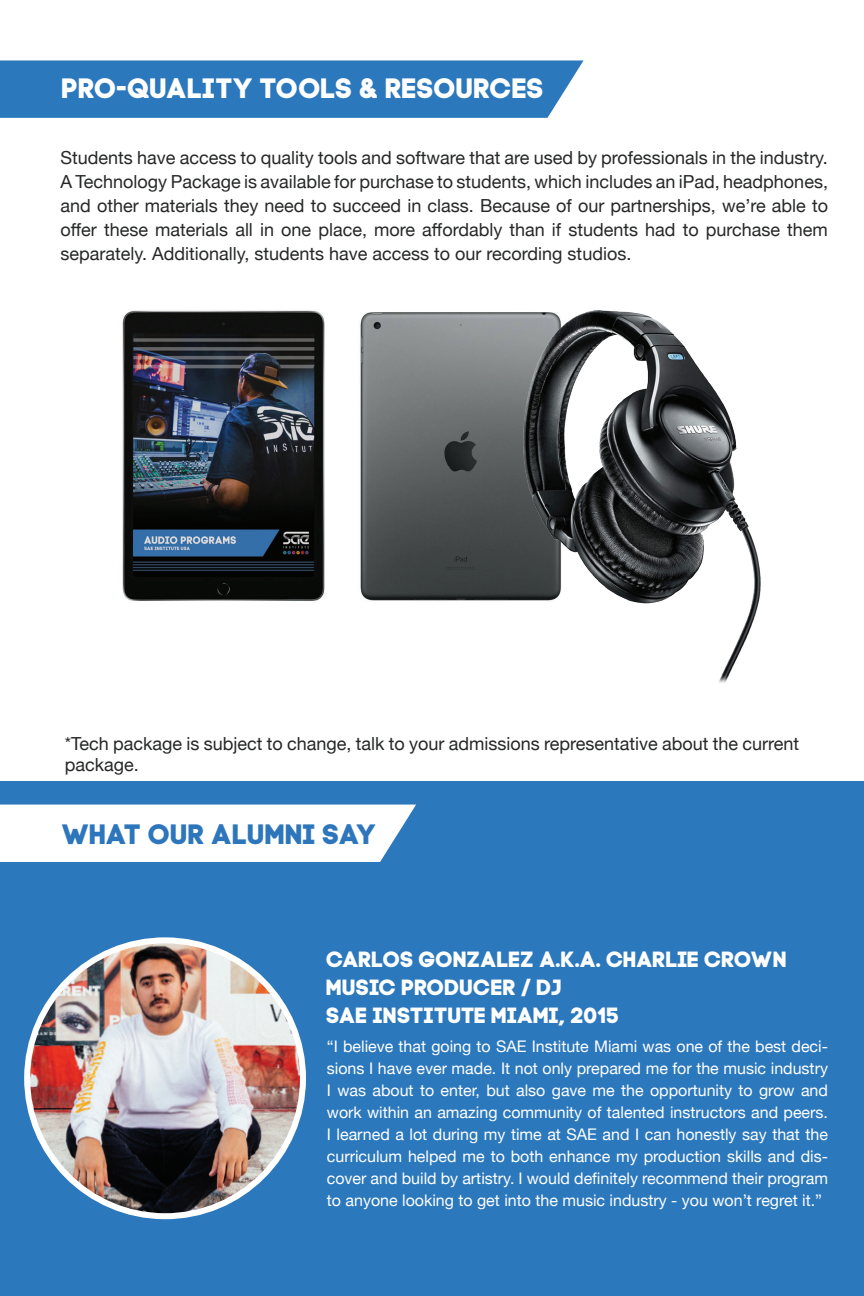
<style>
.page{position:relative;width:864px;height:1296px;background:#fff}
.page>*{position:absolute;margin:0;border:0;box-sizing:border-box;transform-origin:0 0}
.t1{font:28px "Code Pro Bold";color:#fff}
.t2{font:28px "Code Pro Bold";letter-spacing:.005em;color:#2e76bc}
.t3{font:22px/28px "Code Pro Bold";color:#fff}
.t4{font:18px/24px "Helvetica Neue";color:#262727;text-align:justify}
.t5{font:16px/22px "Helvetica Neue";color:#fff;text-align:justify}
</style>
<div class="page">
<div style="left:0;top:782px;width:864px;height:514px;background:#2c78bd"></div>
<div style="left:0;top:805px;width:416px;height:57px;background:#fff"></div>
<img style="left:27px;top:941px;width:276px;height:272px">
<div style="left:24px;top:937px;width:282px;height:283px;border:6px solid #fff;border-radius:50%"></div>
<img style="left:122px;top:310px;width:401px;height:291px">
<img style="left:523px;top:310px;width:238px;height:373px">
<div style="left:0;top:60px;width:584px;height:58px;background:#2c78bd"></div>
<h1 class="t1" style="left:63px;top:72px;width:483px">PRO-QUALITY TOOLS &amp; RESOURCES</h1>
<p class="t4" style="left:61px;top:147px;width:769px">Students have access to quality tools and software that are used by professionals in the industry.<br>A Technology Package is available for purchase to students, which includes an iPad, headphones, and other materials they need to succeed in class. Because of our partnerships, we’re able to offer these materials all in one place, more affordably than if students had to purchase them separately. Additionally, students have access to our recording studios.</p>
<p class="t4" style="left:65px;top:733px;width:736px;line-height:21.6px">*Tech package is subject to change, talk to your admissions representative about the current package.</p>
<h1 class="t2" style="left:63px;top:817px;width:316px">WHAT OUR ALUMNI SAY</h1>
<p class="t3" style="left:327px;top:945px;width:462px">CARLOS GONZALEZ A.K.A. CHARLIE CROWN<br>MUSIC PRODUCER / DJ<br>SAE INSTITUTE MIAMI, 2015</p>
<p class="t5" style="left:327px;top:1036px;width:503px">“I believe that going to SAE Institute Miami was one of the best deci&shy;sions I have ever made. It not only prepared me for the music industry I was about to enter, but also gave me the opportunity to grow and work within an amazing community of talented instructors and peers.<br>I learned a lot during my time at SAE and I can honestly say that the curriculum helped me to both enhance my production skills and dis&shy;cover and build by artistry. I would definitely recommend their program to anyone looking to get into the music industry - you won’t regret it.”</p>
</div>
